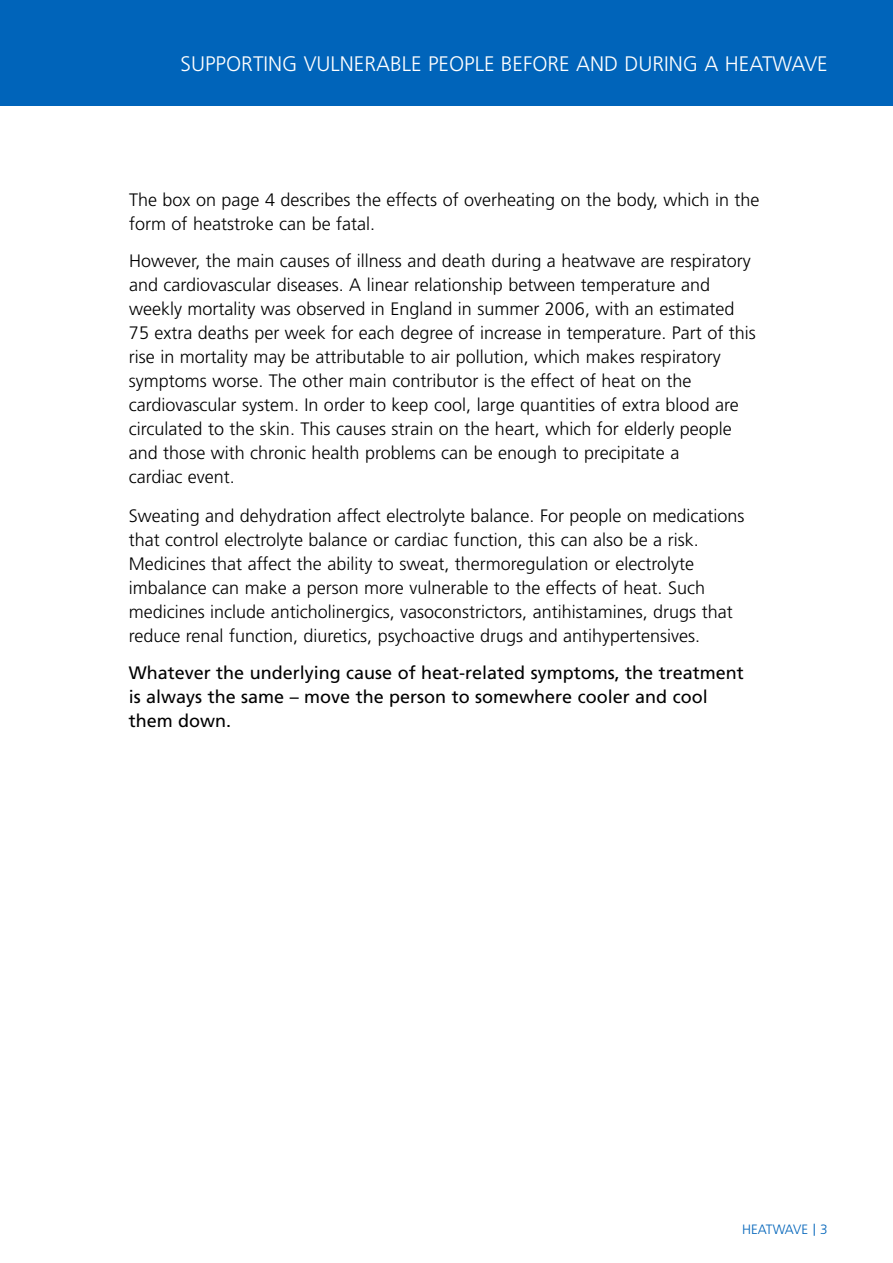
<style>
.page{position:relative;width:893px;height:1263px;background:#fff}
.page>*{position:absolute;margin:0;border:0;box-sizing:border-box;transform-origin:0 0}
.t1{font:300 21px "Frutiger";color:#fff}
.t2{font:300 18px/24px "Frutiger";color:#000}
.t3{font:18px/24px "Frutiger";color:#000}
.t4{font:300 13.5px "Frutiger";color:#0064ba}
</style>
<div class="page">
<svg style="left:814px;top:1224px;width:1px;height:12px"></svg>
<div style="left:0;top:0;width:893px;height:106px;background:#0064ba"></div>
<p class="t1" style="left:181px;top:55px;width:649px">SUPPORTING VULNERABLE PEOPLE BEFORE AND DURING A HEATWAVE</p>
<p class="t2" style="left:129px;top:189px;width:632px">The box on page 4 describes the effects of overheating on the body, which in the form of heatstroke can be fatal.</p>
<p class="t2" style="left:129px;top:250px;width:629px">However, the main causes of illness and death during a heatwave are respiratory and cardiovascular diseases. A linear relationship between temperature and weekly mortality was observed in England in summer 2006, with an estimated 75 extra deaths per week for each degree of increase in temperature. Part of this rise in mortality may be attributable to air pollution, which makes respiratory symptoms worse. The other main contributor is the effect of heat on the cardiovascular system. In order to keep cool, large quantities of extra blood are circulated to the skin. This causes strain on the heart, which for elderly people and those with chronic health problems can be enough to precipitate a<br>cardiac event.</p>
<p class="t2" style="left:129px;top:505px;width:617px">Sweating and dehydration affect electrolyte balance. For people on medications that control electrolyte balance or cardiac function, this can also be a risk.<br>Medicines that affect the ability to sweat, thermoregulation or electrolyte imbalance can make a person more vulnerable to the effects of heat. Such medicines include anticholinergics, vasoconstrictors, antihistamines, drugs that reduce renal function, diuretics, psychoactive drugs and antihypertensives.</p>
<p class="t3" style="left:129px;top:662px;width:617px">Whatever the underlying cause of heat-related symptoms, the treatment is always the same – move the person to somewhere cooler and cool them down.</p>
<p class="t4" style="left:742px;top:1224px;width:87px">HEATWAVE 3</p>
</div>
